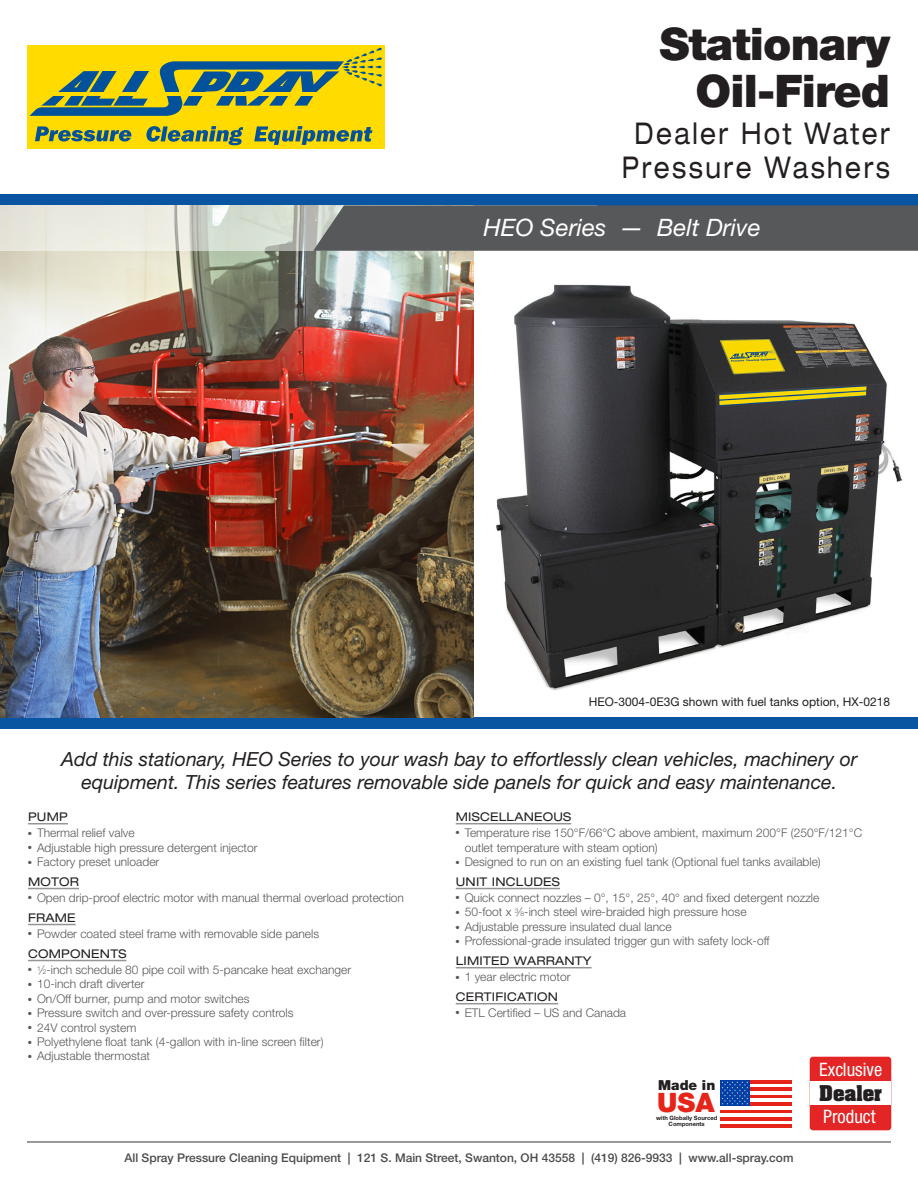
<style>
.page{position:relative;width:918px;height:1188px;background:#fff}
.page>*{position:absolute;margin:0;border:0;box-sizing:border-box;transform-origin:0 0}
.t1{font:900 45px "Helvetica Neue LT Std";letter-spacing:-.02em;color:#231f20}
.t2{font:expanded 30px "Helvetica Neue LT Std";letter-spacing:.1em;color:#231f20;scale:.8 1}
.t3{font:900 26.7px "Helvetica Neue LT Std";color:#e72419}
.t4{font:italic 24px "Helvetica Neue LT Std";color:#fff}
.t5{font:italic 19.5px "Helvetica Neue LT Std";color:#231f20}
.t6{font:condensed 18.6px "Helvetica Neue";color:#fff}
.t7{font:700 18.6px "Aachen LT";color:#231f20}
.t8{font:900 13.8px "Helvetica Neue LT Std";color:#231f20}
.t9{font:300 12px "Helvetica Neue LT Std";color:#57585a}
.t10{font:500 12px "Helvetica Neue LT Std";color:#4b4c4d}
.t11{font:expanded 12px "Helvetica Neue LT Std";letter-spacing:.02em;color:#231f20}
.t12{font:12px "Helvetica Neue LT Std";color:#231f20}
.t13{font:700 5.85px/5.8px "Helvetica Neue LT Std";color:#231f20;text-align:center}
.s1{font-size:6.6px}
</style>
<div class="page">
<div style="left:27px;top:45px;width:357px;height:103px;background:#ffdb00"></div>
<svg style="left:30px;top:48px;width:352px;height:68px"></svg>
<svg style="left:35px;top:126px;width:96px;height:16px"></svg>
<svg style="left:146px;top:126px;width:97px;height:19px"></svg>
<svg style="left:254px;top:126px;width:118px;height:19px"></svg>
<hr style="left:46px;top:92px;width:270px;height:4px;background:#ffdb00">
<hr style="left:27px;top:1141px;width:864px;height:2px;background:#4b4c4d">
<div style="left:0;top:194px;width:918px;height:12px;background:#0a55a2"></div>
<div style="left:0;top:718px;width:918px;height:11px;background:#0a55a2"></div>
<img style="left:496px;top:284px;width:407px;height:407px">
<img style="left:0;top:251px;width:473px;height:467px">
<svg style="left:0;top:205px;width:313px;height:46px;background:#dee0d6"></svg>
<div style="left:313px;top:205px;width:605px;height:46px;background:#57585a"></div>
<svg style="left:720px;top:1080px;width:71px;height:48px"></svg>
<div style="left:810px;top:1057px;width:81px;height:73px;background:#e32525;border-radius:3px"></div>
<div style="left:810px;top:1081px;width:80px;height:23px;background:#fff"></div>
<hr style="left:28px;top:823px;width:40px;height:1px;background:#939598">
<hr style="left:28px;top:888px;width:51px;height:1px;background:#939598">
<hr style="left:28px;top:924px;width:48px;height:1px;background:#939598">
<hr style="left:28px;top:960px;width:98px;height:1px;background:#939598">
<hr style="left:456px;top:823px;width:115px;height:1px;background:#939598">
<hr style="left:456px;top:888px;width:104px;height:1px;background:#939598">
<hr style="left:456px;top:967px;width:136px;height:1px;background:#939598">
<hr style="left:456px;top:1003px;width:102px;height:1px;background:#939598">
<p class="t1" style="left:659px;top:17px;width:232px">Stationary</p>
<p class="t1" style="left:696px;top:64px;width:196px">Oil-Fired</p>
<p class="t2" style="left:635px;top:115px;width:321px">Dealer Hot Water</p>
<p class="t2" style="left:622px;top:149px;width:337px">Pressure Washers</p>
<p class="t4" style="left:483px;top:213px;width:279px">HEO Series — Belt Drive</p>
<p class="t12" style="left:589px;top:695px;width:303px">HEO-3004-0E3G shown with fuel tanks option, HX-0218</p>
<p class="t5" style="left:61px;top:747px;width:798px">Add this stationary, HEO Series to your wash bay to effortlessly clean vehicles, machinery or</p>
<p class="t5" style="left:81px;top:770px;width:757px">equipment. This series features removable side panels for quick and easy maintenance.</p>
<p class="t11" style="left:28px;top:809px;width:41px">PUMP</p>
<p class="t9" style="left:28px;top:826px;width:108px">● Thermal relief valve</p>
<p class="t9" style="left:28px;top:840px;width:231px">● Adjustable high pressure detergent injector</p>
<p class="t9" style="left:28px;top:854px;width:133px">● Factory preset unloader</p>
<p class="t11" style="left:28px;top:874px;width:52px">MOTOR</p>
<p class="t9" style="left:28px;top:890px;width:377px">● Open drip-proof electric motor with manual thermal overload protection</p>
<p class="t11" style="left:28px;top:910px;width:49px">FRAME</p>
<p class="t9" style="left:28px;top:926px;width:293px">● Powder coated steel frame with removable side panels</p>
<p class="t11" style="left:28px;top:946px;width:100px">COMPONENTS</p>
<p class="t9" style="left:28px;top:962px;width:325px">● <sup>1</sup>⁄<span class="s1">2</span>-inch schedule 80 pipe coil with 5-pancake heat exchanger</p>
<p class="t9" style="left:28px;top:977px;width:118px">● 10-inch draft diverter</p>
<p class="t9" style="left:28px;top:991px;width:223px">● On/Off burner, pump and motor switches</p>
<p class="t9" style="left:28px;top:1006px;width:267px">● Pressure switch and over-pressure safety controls</p>
<p class="t9" style="left:28px;top:1020px;width:110px">● 24V control system</p>
<p class="t9" style="left:28px;top:1034px;width:297px">● Polyethylene float tank (4-gallon with in-line screen filter)</p>
<p class="t9" style="left:28px;top:1049px;width:124px">● Adjustable thermostat</p>
<p class="t11" style="left:456px;top:809px;width:117px">MISCELLANEOUS</p>
<p class="t9" style="left:456px;top:826px;width:408px">● Temperature rise 150°F/66°C above ambient, maximum 200°F (250°F/121°C</p>
<p class="t9" style="left:465px;top:840px;width:194px">outlet temperature with steam option)</p>
<p class="t9" style="left:456px;top:854px;width:367px">● Designed to run on an existing fuel tank (Optional fuel tanks available)</p>
<p class="t11" style="left:456px;top:874px;width:106px">UNIT INCLUDES</p>
<p class="t9" style="left:456px;top:890px;width:365px">● Quick connect nozzles – 0°, 15°, 25°, 40° and fixed detergent nozzle</p>
<p class="t9" style="left:456px;top:905px;width:292px">● 50-foot x <sup>3</sup>⁄<span class="s1">8</span>-inch steel wire-braided high pressure hose</p>
<p class="t9" style="left:456px;top:919px;width:217px">● Adjustable pressure insulated dual lance</p>
<p class="t9" style="left:456px;top:934px;width:315px">● Professional-grade insulated trigger gun with safety lock-off</p>
<p class="t11" style="left:456px;top:953px;width:137px">LIMITED WARRANTY</p>
<p class="t9" style="left:456px;top:970px;width:116px">● 1 year electric motor</p>
<p class="t11" style="left:456px;top:989px;width:104px">CERTIFICATION</p>
<p class="t9" style="left:456px;top:1006px;width:172px">● ETL Certified – US and Canada</p>
<p class="t8" style="left:658px;top:1077px;width:59px">Made in</p>
<p class="t13" style="left:656px;top:1115px;width:63px">with Globally Sourced<br>Components</p>
<p class="t3" style="left:657px;top:1086px;width:59px">USA</p>
<p class="t6" style="left:819px;top:1058px;width:65px">Exclusive</p>
<p class="t6" style="left:823px;top:1106px;width:54px">Product</p>
<p class="t7" style="left:819px;top:1080px;width:64px">Dealer</p>
<p class="t10" style="left:125px;top:1151px;width:670px">All Spray Pressure Cleaning Equipment | 121 S. Main Street, Swanton, OH 43558 | (419) 826-9933 | www.all-spray.com</p>
</div>
